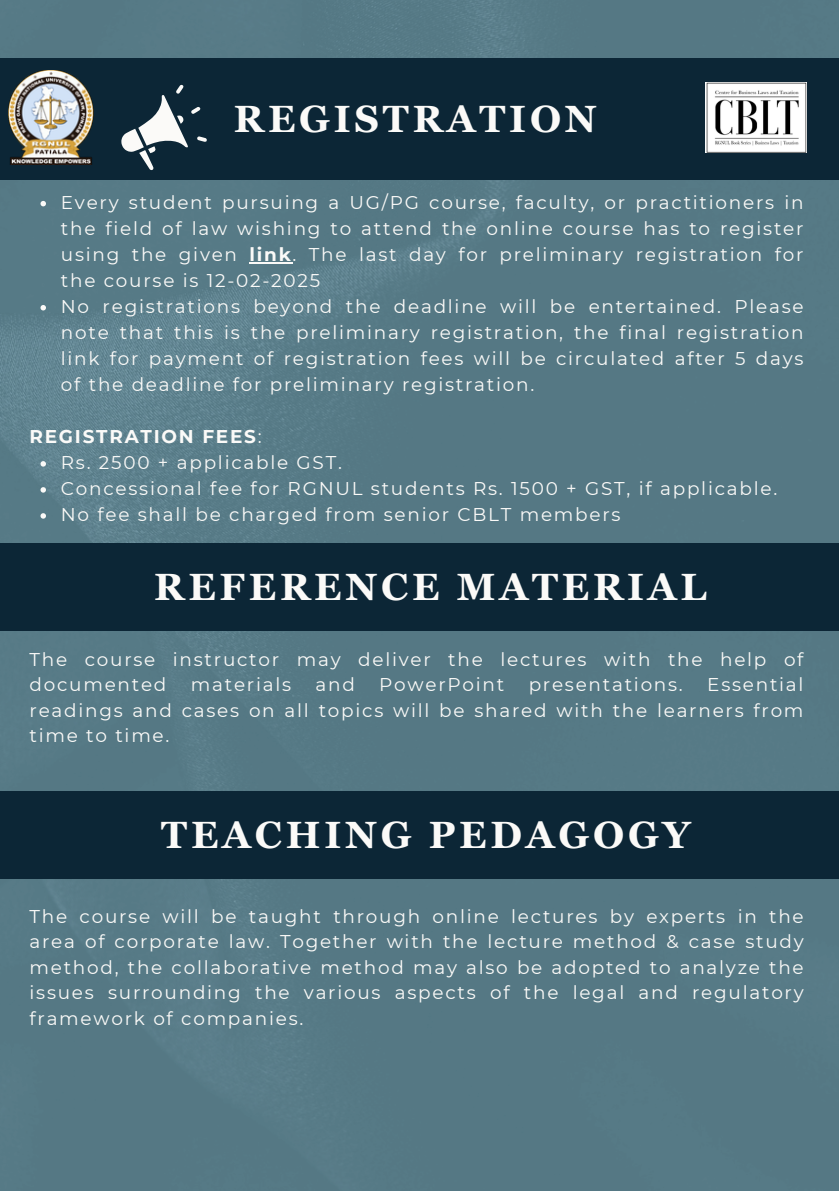
<style>
.page{position:relative;width:839px;height:1191px;background:#fff}
.page>*{position:absolute;margin:0;border:0;box-sizing:border-box;transform-origin:0 0}
.t1{font:700 38px "Georgia Pro";letter-spacing:.1em;color:#fbfaf8}
.t2{font:18.4px/25.6px "Montserrat";letter-spacing:.095em;color:#fbfaf8;text-align:justify}
.t3{font:700 18.4px "Montserrat";letter-spacing:.095em;color:#fbfaf8}
.s1{font-weight:700}
.s2{font-weight:400}
</style>
<div class="page">
<div style="left:0;top:0;width:838px;height:1191px;background:#557884"></div>
<div style="left:0;top:58px;width:838px;height:121px;background:#0c2636"></div>
<svg style="left:121px;top:85px;width:86px;height:85px"></svg>
<svg style="left:40px;top:201px;width:6px;height:5px"></svg>
<hr style="left:249px;top:263px;width:43px;height:1px;background:#fbfaf8">
<svg style="left:40px;top:305px;width:6px;height:5px"></svg>
<svg style="left:40px;top:461px;width:6px;height:6px"></svg>
<svg style="left:40px;top:487px;width:6px;height:6px"></svg>
<svg style="left:40px;top:513px;width:6px;height:6px"></svg>
<div style="left:0;top:544px;width:838px;height:87px;background:#0c2636"></div>
<div style="left:0;top:792px;width:838px;height:87px;background:#0c2636"></div>
<img style="left:705px;top:82px;width:101px;height:71px">
<img style="left:8px;top:70px;width:86px;height:95px">
<p class="t1" style="left:234px;top:97px;width:364px">REGISTRATION</p>
<p class="t2" style="left:61px;top:190px;width:744px">Every student pursuing a UG/PG course, faculty, or practitioners in the field of law wishing to attend the online course has to register using the given <span class="s1">link</span>. The last day for preliminary registration for the course is 12-02-2025</p>
<h1 class="t2" style="left:61px;top:294px;width:744px">No registrations beyond the deadline will be entertained. Please note that this is the preliminary registration, the final registration link for payment of registration fees will be circulated after 5 days of the deadline for preliminary registration.</h1>
<p class="t3" style="left:30px;top:426px;width:233px">REGISTRATION FEES<span class="s2">:</span></p>
<p class="t2" style="left:61px;top:450px;width:282px">Rs. 2500 + applicable GST.</p>
<h2 class="t2" style="left:61px;top:476px;width:717px">Concessional fee for RGNUL students Rs. 1500 + GST, if applicable.</h2>
<p class="t2" style="left:61px;top:502px;width:561px">No fee shall be charged from senior CBLT members</p>
<p class="t1" style="left:154px;top:565px;width:554px">REFERENCE MATERIAL</p>
<p class="t2" style="left:30px;top:646px;width:775px">The course instructor may deliver the lectures with the help of documented</p>
<p class="t2" style="left:30px;top:672px;width:775px;text-indent:677px">Essential readings and cases on all topics will be shared with the learners from time to time.</p>
<p class="t2" style="left:191px;top:672px;width:102px">materials</p>
<p class="t2" style="left:315px;top:672px;width:41px">and</p>
<p class="t2" style="left:379px;top:672px;width:126px">PowerPoint</p>
<p class="t2" style="left:528px;top:672px;width:156px">presentations.</p>
<p class="t1" style="left:161px;top:813px;width:530px">TEACHING PEDAGOGY</p>
<h1 class="t2" style="left:30px;top:904px;width:775px">The course will be taught through online lectures by experts in the area of corporate law. Together with the lecture method &amp; case study method, the collaborative method may also be adopted to analyze the issues surrounding the various aspects of the legal and regulatory framework of companies.</h1>
</div>
